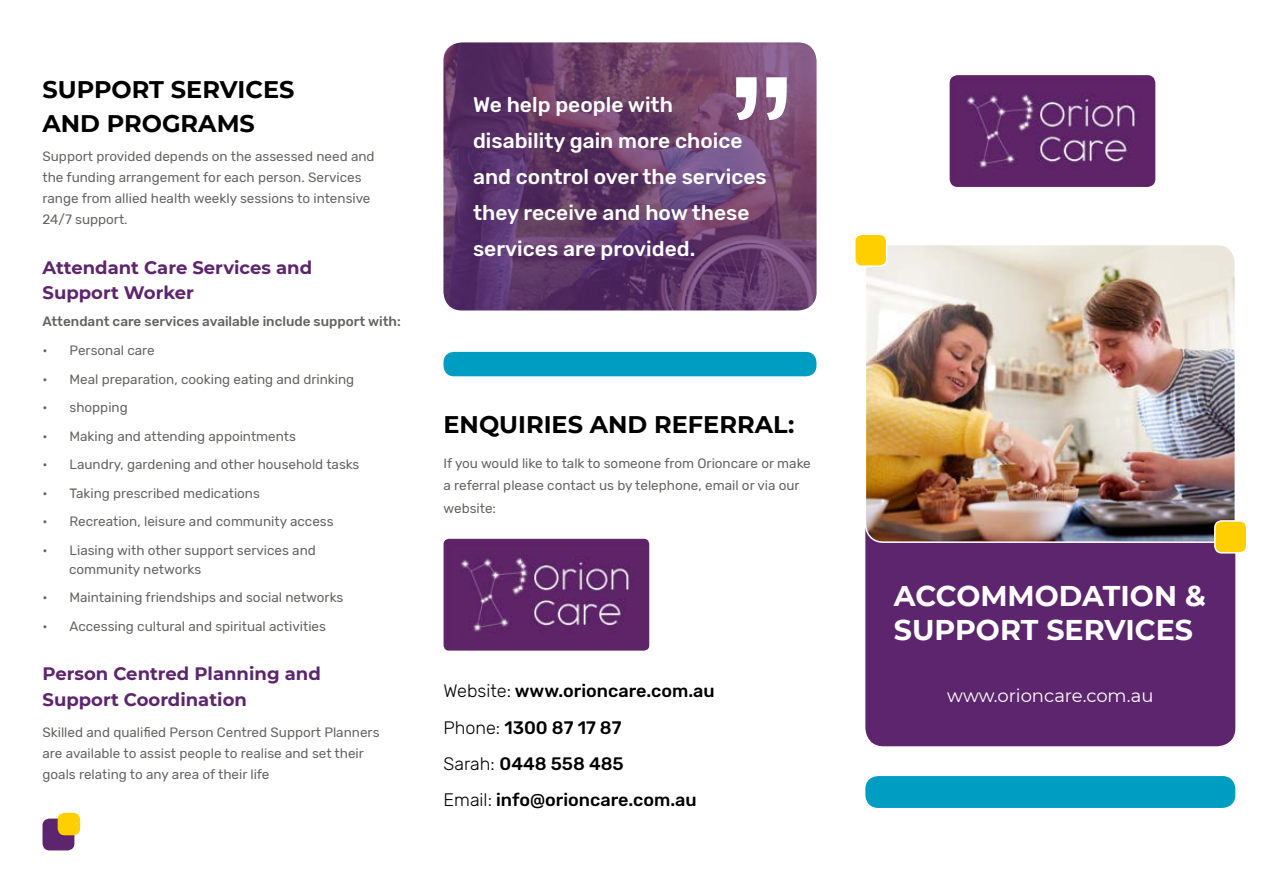
<style>
.page{position:relative;width:1263px;height:893px;background:#fff}
.page>*{position:absolute;margin:0;border:0;box-sizing:border-box;transform-origin:0 0}
.t1{font:500 156px "Oswald";color:#fff}
.t2{font:700 28.5px/34.5px "Montserrat";color:#fff}
.t3{font:700 24px/34.5px "Montserrat";color:#000}
.t4{font:500 21px/36px "Rubik";color:#fff}
.t5{font:500 18px/36px "Rubik";color:#000}
.t6{font:700 18px/25.5px "Montserrat";color:#5d256e}
.t7{font:18px "Montserrat";color:#fff}
.t8{font:13.5px/21px "Rubik";color:#646362}
.t9{font:500 13.5px "Rubik";color:#646362}
.s1{font-weight:300}
</style>
<div class="page">
<div style="left:865px;top:426px;width:370px;height:320px;background:#5d256e;border-radius:18px"></div>
<img style="left:443px;top:43px;width:373px;height:267px">
<div style="left:865px;top:776px;width:370px;height:32px;background:#009dc3;border-radius:13px"></div>
<div style="left:443px;top:352px;width:373px;height:24px;background:#009dc3;border-radius:10px"></div>
<div style="left:43px;top:819px;width:31px;height:31px;background:#5d256e;border-radius:7px"></div>
<div style="left:58px;top:813px;width:22px;height:22px;background:#ffcf00;border-radius:7px"></div>
<img style="left:865px;top:247px;width:368px;height:295px">
<div style="left:865px;top:244px;width:371px;height:299px;border:2px solid #fff;border-radius:18px"></div>
<img style="left:950px;top:75px;width:205px;height:112px">
<img style="left:443px;top:539px;width:206px;height:112px">
<div style="left:1215px;top:521px;width:32px;height:32px;background:#ffcf00;border-radius:7px"></div>
<div style="left:1214px;top:520px;width:33px;height:34px;border:2px solid #fff;border-radius:7px"></div>
<div style="left:855px;top:234px;width:32px;height:32px;background:#ffcf00;border-radius:7px"></div>
<div style="left:854px;top:234px;width:33px;height:33px;border:2px solid #fff;border-radius:7px"></div>
<h3 class="t3" style="left:43px;top:71px;width:253px">SUPPORT SERVICES<br>AND PROGRAMS</h3>
<p class="t8" style="left:43px;top:147px;width:334px">Support provided depends on the assessed need and the funding arrangement for each person. Services range from allied health weekly sessions to intensive 24/7 support.</p>
<h3 class="t6" style="left:43px;top:254px;width:271px">Attendant Care Services and<br>Support Worker</h3>
<p class="t9" style="left:43px;top:314px;width:360px">Attendant care services available include support with:</p>
<p class="t8" style="left:43px;top:341px;width:114px">• Personal care</p>
<p class="t8" style="left:43px;top:369px;width:313px">• Meal preparation, cooking eating and drinking</p>
<p class="t8" style="left:43px;top:398px;width:87px">• shopping</p>
<p class="t8" style="left:43px;top:426px;width:255px">• Making and attending appointments</p>
<p class="t8" style="left:43px;top:455px;width:318px">• Laundry, gardening and other household tasks</p>
<p class="t8" style="left:43px;top:483px;width:219px">• Taking prescribed medications</p>
<p class="t8" style="left:43px;top:512px;width:293px">• Recreation, leisure and community access</p>
<p class="t8" style="left:69px;top:541px;width:248px;line-height:18.9px;text-indent:-27px">• Liasing with other support services and community networks</p>
<p class="t8" style="left:43px;top:587px;width:302px">• Maintaining friendships and social networks</p>
<p class="t8" style="left:43px;top:616px;width:285px">• Accessing cultural and spiritual activities</p>
<h3 class="t6" style="left:43px;top:660px;width:280px">Person Centred Planning and<br>Support Coordination</h3>
<p class="t8" style="left:43px;top:722px;width:338px">Skilled and qualified Person Centred Support Planners are available to assist people to realise and set their goals relating to any area of their life</p>
<h1 class="t1" style="left:791px;top:136px;width:66px;rotate:-180deg">‘‘</h1>
<h3 class="t4" style="left:473px;top:87px;width:295px">We help people with disability gain more choice and control over the services they receive and how these services are provided.</h3>
<h3 class="t3" style="left:443px;top:406px;width:352px">ENQUIRIES AND REFERRAL:</h3>
<p class="t8" style="left:443px;top:452px;width:369px;line-height:22.5px">If you would like to talk to someone from Orioncare or make a referral please contact us by telephone, email or via our website:</p>
<h3 class="t5" style="left:443px;top:673px;width:273px"><span class="s1">Website:</span> www.orioncare.com.au</h3>
<h3 class="t5" style="left:443px;top:710px;width:255px"><span class="s1">Phone:</span> 1300 87 17 87<br><span class="s1">Sarah:</span> 0448 558 485<br><span class="s1">Email:</span> info@orioncare.com.au</h3>
<h2 class="t2" style="left:894px;top:577px;width:313px">ACCOMMODATION &amp;<br>SUPPORT SERVICES</h2>
<h3 class="t7" style="left:947px;top:683px;width:208px">www.orioncare.com.au</h3>
</div>
